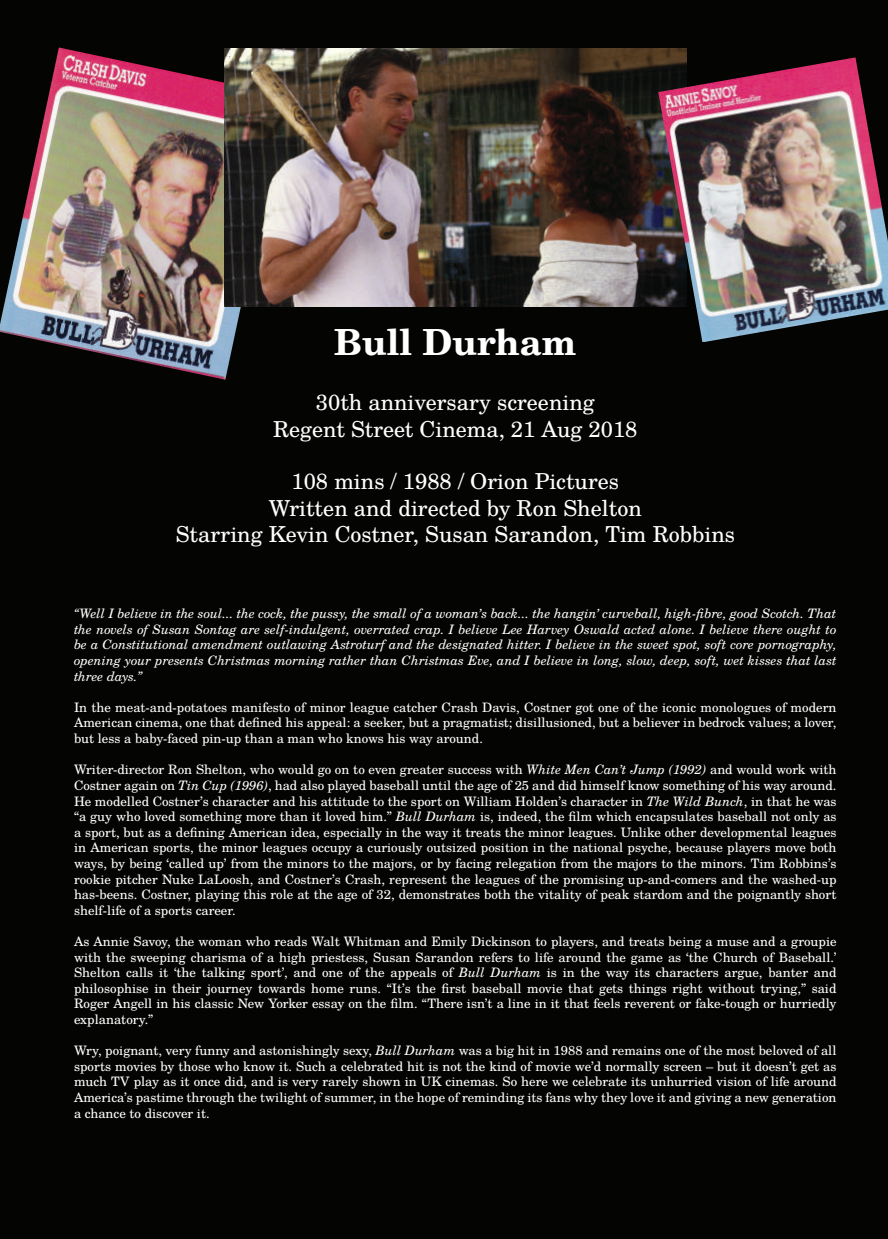
<style>
.page{position:relative;width:888px;height:1239px;background:#fff}
.page>*{position:absolute;margin:0;border:0;box-sizing:border-box;transform-origin:0 0}
.t1{font:700 36px "Te X Gyre Schola";color:#fff}
.t2{font:22px/26.4px "Te X Gyre Schola";color:#fff;text-align:center}
.t3{font:13px/15.6px "Te X Gyre Schola";color:#fff;text-align:justify}
.t4{font:italic 13px/15.6px "Te X Gyre Schola";color:#fff;text-align:justify}
.s1{font-style:italic}
</style>
<div class="page">
<div style="left:0;top:0;width:887px;height:1239px;background:#040503"></div>
<img style="left:0;top:47px;width:285px;height:333px">
<img style="left:224px;top:48px;width:461px;height:258px">
<img style="left:658px;top:57px;width:229px;height:285px">
<h1 class="t1" style="left:334px;top:313px;width:244px">Bull Durham</h1>
<h2 class="t2" style="left:273px;top:388px;width:366px">30th anniversary screening<br>Regent Street Cinema, 21 Aug 2018</h2>
<h2 class="t2" style="left:175px;top:467px;width:560px">108 mins / 1988 / Orion Pictures<br>Written and directed by Ron Shelton<br>Starring Kevin Costner, Susan Sarandon, Tim Robbins</h2>
<p class="t4" style="left:74px;top:605px;width:763px">“Well I believe in the soul... the cock, the pussy, the small of a woman’s back... the hangin’ curveball, high-fibre, good Scotch. That the novels of Susan Sontag are self-indulgent, overrated crap. I believe Lee Harvey Oswald acted alone. I believe there ought to be a Constitutional amendment outlawing Astroturf and the designated hitter. I believe in the sweet spot, soft core pornography, opening your presents Christmas morning rather than Christmas Eve, and I believe in long, slow, deep, soft, wet kisses that last three days.”</p>
<p class="t3" style="left:74px;top:699px;width:763px">In the meat-and-potatoes manifesto of minor league catcher Crash Davis, Costner got one of the iconic monologues of modern American cinema, one that defined his appeal: a seeker, but a pragmatist; disillusioned, but a believer in bedrock values; a lover, but less a baby-faced pin-up than a man who knows his way around.</p>
<p class="t3" style="left:74px;top:761px;width:763px">Writer-director Ron Shelton, who would go on to even greater success with <span class="s1">White Men Can’t Jump (1992)</span> and would work with Costner again on <span class="s1">Tin Cup (1996)</span>, had also played baseball until the age of 25 and did himself know something of his way around.<br>He modelled Costner’s character and his attitude to the sport on William Holden’s character in <span class="s1">The Wild Bunch</span>, in that he was “a guy who loved something more than it loved him.” <span class="s1">Bull Durham</span> is, indeed, the film which encapsulates baseball not only as a sport, but as a defining American idea, especially in the way it treats the minor leagues. Unlike other developmental leagues in American sports, the minor leagues occupy a curiously outsized position in the national psyche, because players move both ways, by being ‘called up’ from the minors to the majors, or by facing relegation from the majors to the minors. Tim Robbins’s rookie pitcher Nuke LaLoosh, and Costner’s Crash, represent the leagues of the promising up-and-comers and the washed-up has-beens. Costner, playing this role at the age of 32, demonstrates both the vitality of peak stardom and the poignantly short shelf-life of a sports career.</p>
<p class="t3" style="left:74px;top:933px;width:763px">As Annie Savoy, the woman who reads Walt Whitman and Emily Dickinson to players, and treats being a muse and a groupie with the sweeping charisma of a high priestess, Susan Sarandon refers to life around the game as ‘the Church of Baseball.’ Shelton calls it ‘the talking sport’, and one of the appeals of <span class="s1">Bull Durham</span> is in the way its characters argue, banter and philosophise in their journey towards home runs. “It’s the first baseball movie that gets things right without trying,” said Roger Angell in his classic New Yorker essay on the film. “There isn’t a line in it that feels reverent or fake-tough or hurriedly explanatory.”</p>
<p class="t3" style="left:74px;top:1042px;width:763px">Wry, poignant, very funny and astonishingly sexy, <span class="s1">Bull Durham</span> was a big hit in 1988 and remains one of the most beloved of all sports movies by those who know it. Such a celebrated hit is not the kind of movie we’d normally screen – but it doesn’t get as much TV play as it once did, and is very rarely shown in UK cinemas. So here we celebrate its unhurried vision of life around America’s pastime through the twilight of summer, in the hope of reminding its fans why they love it and giving a new generation a chance to discover it.</p>
</div>
